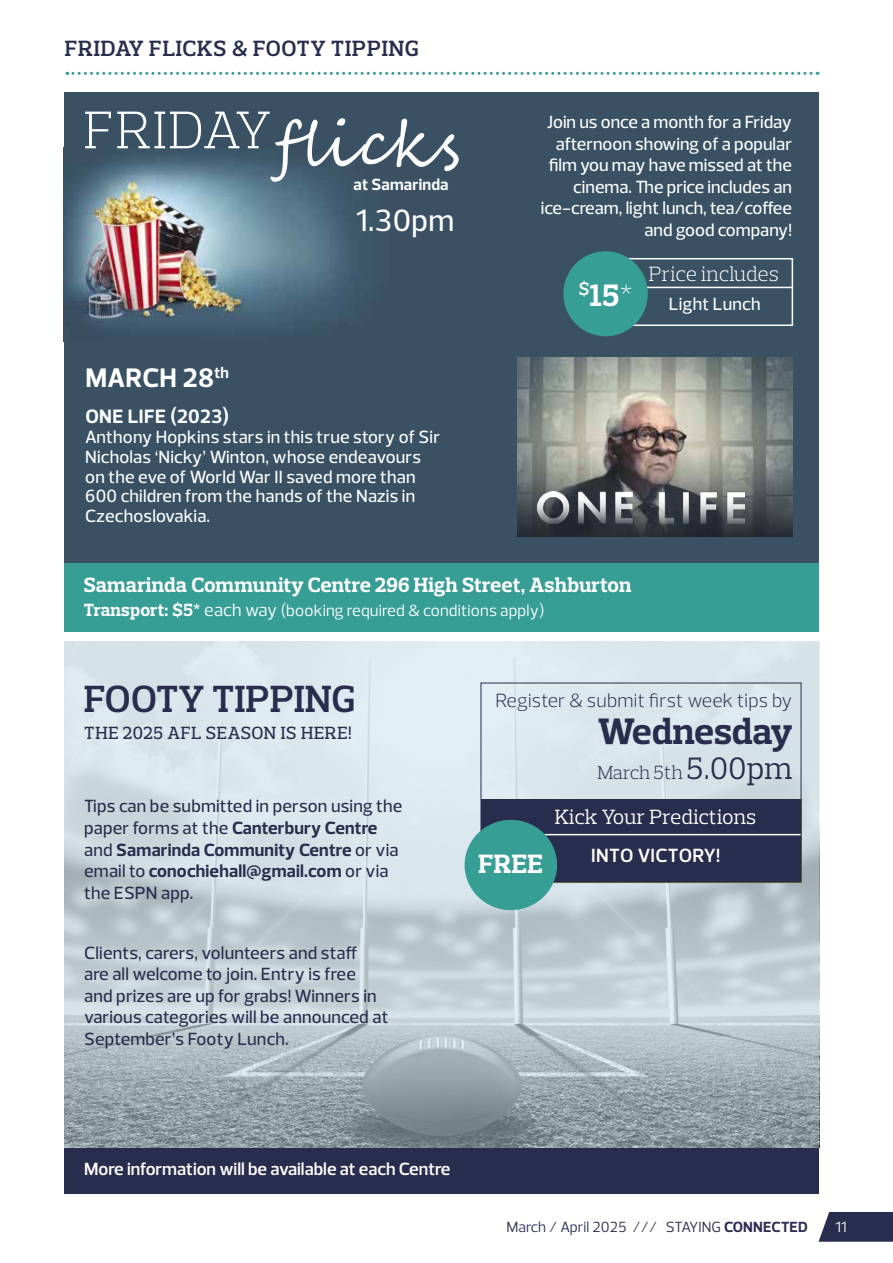
<style>
.page{position:relative;width:893px;height:1263px;background:#fff}
.page>*{position:absolute;margin:0;border:0;box-sizing:border-box;transform-origin:0 0}
.t1{font:300 54px "Prelo Slab";letter-spacing:.04em;color:#fff}
.t2{font:600 38.55px "Prelo Slab";letter-spacing:.01em;color:#292d4d}
.t3{font:700 37.5px "Prelo Slab";letter-spacing:-.01em;color:#292d4d}
.t4{font:31.5px "Prelo Slab";color:#292d4d}
.t5{font:700 31.5px "Prelo Slab";color:#fff}
.t6{font:500 31.2px "Prelo";color:#fff}
.t7{font:700 27.3px "Prelo";letter-spacing:.01em;color:#fff}
.t8{font:700 27px "Prelo Slab";color:#fff}
.t9{font:600 22.5px "Prelo Slab";letter-spacing:.04em;color:#292d4d}
.t10{font:700 21px "Prelo Slab";letter-spacing:.01em;color:#fff}
.t11{font:21px "Prelo Slab";letter-spacing:.005em;color:#fff}
.t12{font:300 21px "Prelo Slab";color:#fff}
.t13{font:700 19.65px "Prelo";letter-spacing:.02em;color:#fff}
.t14{font:300 19.5px "Prelo";letter-spacing:.01em;color:#292d4d}
.t15{font:600 19.5px "Prelo";letter-spacing:.01em;color:#fff}
.t16{font:500 18px/21.6px "Prelo";color:#fff;text-align:right}
.t17{font:500 18px/21.6px "Prelo";letter-spacing:.01em;color:#292d4d}
.t18{font:600 18px "Prelo";color:#fff}
.t19{font:500 18px "Prelo Slab";letter-spacing:.04em;color:#292d4d}
.t20{font:16.5px "Prelo";letter-spacing:.01em;color:#fff}
.t21{font:700 16.5px "Prelo";letter-spacing:.01em;color:#fff}
.t22{font:15px "Prelo";letter-spacing:.01em;color:#2d2d53}
.t23{font:15px "Prelo";color:#fff}
.s1{font-family:"Segoe Script";font-weight:400;font-size:63px}
.s2{font-weight:300}
.s3{font-family:"Prelo Slab";font-weight:700;font-size:18px}
.s4{font-size:18px}
.s5{font-weight:700}
.s6{font-weight:300;font-size:18.9px}
.s7{font-weight:300;font-size:19.5px}
</style>
<div class="page">
<svg style="left:819px;top:1212px;width:74px;height:30px;background:#383c5a"></svg>
<svg style="left:67px;top:72px;width:751px;height:3px"></svg>
<div style="left:64px;top:93px;width:755px;height:473px;background:#395162"></div>
<img style="left:64px;top:153px;width:299px;height:180px">
<div style="left:626px;top:258px;width:167px;height:68px;border:2px solid #fff"></div>
<hr style="left:627px;top:287px;width:166px;height:1px;background:#fff">
<div style="left:563px;top:251px;width:85px;height:85px;background:#379e95;border-radius:50%"></div>
<img style="left:517px;top:358px;width:275px;height:179px">
<div style="left:64px;top:563px;width:755px;height:68px;background:#379e95"></div>
<img style="left:538px;top:492px;width:206px;height:31px">
<svg style="left:64px;top:641px;width:755px;height:507px;background:#c1ced3"></svg>
<div style="left:481px;top:799px;width:319px;height:82px;background:#292d4d"></div>
<hr style="left:510px;top:834px;width:291px;height:1px;background:#fff">
<div style="left:481px;top:683px;width:320px;height:199px;border:1px solid #292d4d"></div>
<div style="left:465px;top:820px;width:92px;height:90px;background:#379e95;border-radius:50%"></div>
<div style="left:64px;top:1148px;width:755px;height:45px;background:#292d4d"></div>
<p class="t9" style="left:65px;top:34px;width:355px">FRIDAY FLICKS &amp; FOOTY TIPPING</p>
<h1 class="t1" style="left:84px;top:97px;width:378px">FRIDAY<span class="s1">flicks</span></h1>
<p class="t21" style="left:354px;top:174px;width:97px">at Samarinda</p>
<h3 class="t6" style="left:356px;top:202px;width:100px">1.30pm</h3>
<h3 class="t7" style="left:85px;top:361px;width:145px">MARCH 28<sup>th</sup></h3>
<p class="t13" style="left:85px;top:405px;width:145px">ONE LIFE (2023)</p>
<p class="t16" style="left:85px;top:427px;width:356px;line-height:19.6px;text-align:left">Anthony Hopkins stars in this true story of Sir Nicholas ‘Nicky’ Winton, whose endeavours on the eve of World War II saved more than 600 children from the hands of the Nazis in Czechoslovakia.</p>
<p class="t16" style="left:541px;top:111px;width:253px">Join us once a month for a Friday afternoon showing of a popular film you may have missed at the cinema. The price includes an ice-cream, light lunch, tea/coffee and good company!</p>
<h3 class="t5" style="left:578px;top:276px;width:56px"><sup>$</sup>15<span class="s2">*</span></h3>
<p class="t12" style="left:649px;top:261px;width:132px">Price includes</p>
<p class="t16" style="left:669px;top:293px;width:93px">Light Lunch</p>
<p class="t10" style="left:84px;top:572px;width:549px">Samarinda Community Centre 296 High Street, Ashburton</p>
<p class="t20" style="left:84px;top:601px;width:463px"><span class="s3">Transport: $5*</span> <span class="s4">each way</span> (booking required &amp; conditions apply)</p>
<h2 class="t2" style="left:84px;top:675px;width:273px">FOOTY TIPPING</h2>
<p class="t19" style="left:84px;top:721px;width:269px">THE 2025 AFL SEASON IS HERE!</p>
<p class="t17" style="left:84px;top:795px;width:320px">Tips can be submitted in person using the paper forms at the <span class="s5">Canterbury Centre </span>and <span class="s5">Samarinda Community Centre</span> or via email to <span class="s5">conochiehall@gmail.com</span> or via the ESPN app.</p>
<p class="t17" style="left:84px;top:942px;width:306px">Clients, carers, volunteers and staff<br>are all welcome to join. Entry is free and prizes are up for grabs! Winners in various categories will be announced at September’s Footy Lunch.</p>
<p class="t14" style="left:495px;top:688px;width:298px">Register &amp; submit first week tips by</p>
<h3 class="t3" style="left:598px;top:708px;width:196px">Wednesday</h3>
<h3 class="t4" style="left:597px;top:749px;width:196px"><span class="s6">March</span> <span class="s7">5th</span> 5.00pm</h3>
<h3 class="t8" style="left:479px;top:847px;width:66px">FREE</h3>
<p class="t11" style="left:555px;top:804px;width:203px">Kick Your Predictions</p>
<p class="t15" style="left:591px;top:844px;width:131px">INTO VICTORY!</p>
<p class="t18" style="left:84px;top:1158px;width:368px">More information will be available at each Centre</p>
<p class="t22" style="left:506px;top:1218px;width:303px">March / April 2025 /// STAYING <span class="s5">CONNECTED</span></p>
<p class="t23" style="left:836px;top:1218px;width:12px">11</p>
</div>
